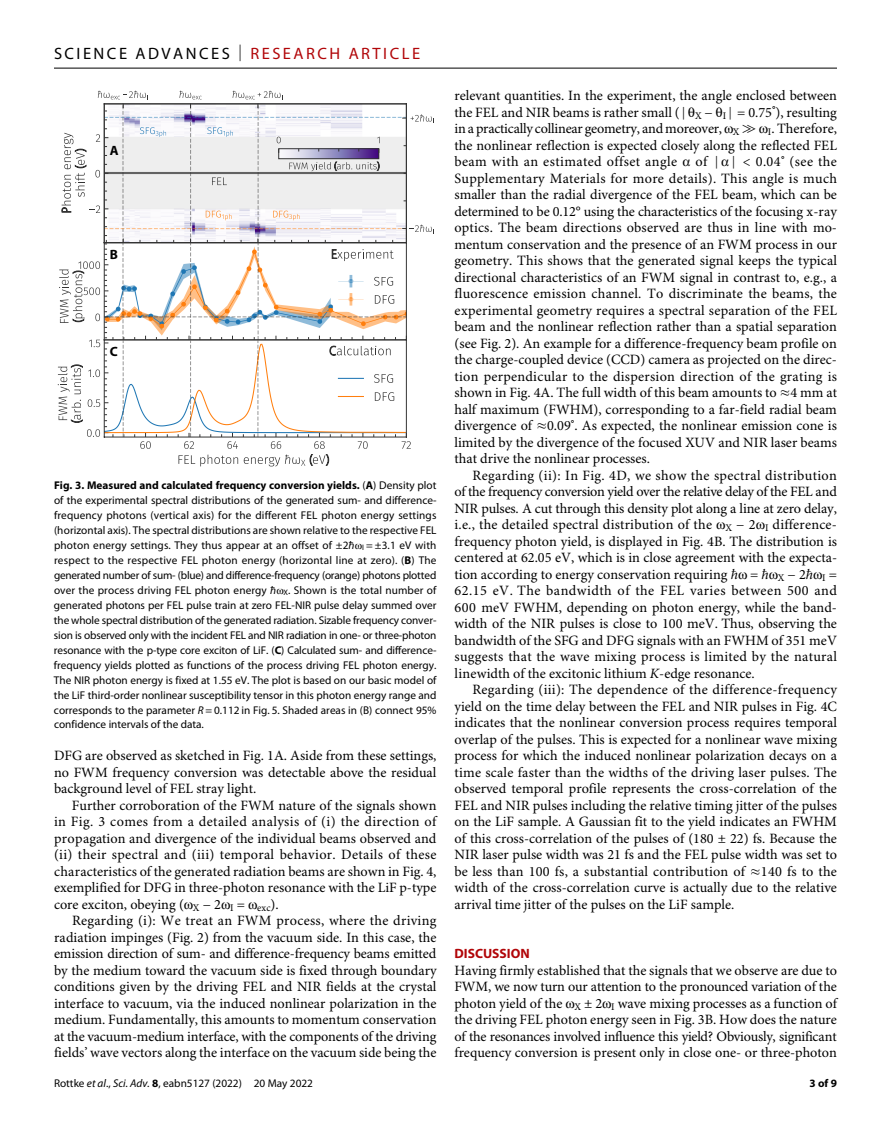
<style>
.page{position:relative;width:891px;height:1134px;background:#fff}
.page>*{position:absolute;margin:0;border:0;box-sizing:border-box;transform-origin:0 0}
.t1{font:16.5px "Myriad Pro";letter-spacing:.15em;color:#000}
.t2{font:14.25px/16.5px "Minion Pro";color:#000;text-align:justify}
.t3{font:700 13.5px "Myriad Pro";color:#b10508}
.t4{font:700 13.5px "Myriad Pro";color:#000}
.t5{font:11.25px/15px "Myriad Pro";color:#000;text-align:justify}
.t6{font:700 11.25px "Myriad Pro";color:#000}
.s1{font-weight:300}
.s2{color:#b10508}
.s3{font-weight:700}
.s4{font-style:italic}
</style>
<div class="page">
<hr style="left:54px;top:68px;width:783px;height:1px;background:#000">
<svg style="left:58px;top:91px;width:376px;height:375px"></svg>
<p class="t1" style="left:54px;top:40px;width:368px">SCIENCE ADVANCES <span class="s1">|</span> <span class="s2">RESEARCH ARTICLE</span></p>
<p class="t4" style="left:110px;top:139px;width:10px">A</p>
<p class="t4" style="left:110px;top:243px;width:10px">B</p>
<p class="t4" style="left:110px;top:340px;width:10px">C</p>
<p class="t5" style="left:54px;top:477px;width:384px"><span class="s3">Fig. 3. Measured and calculated frequency conversion yields.</span> (<span class="s3">A</span>) Density plot of the experimental spectral distributions of the generated sum- and difference&shy;frequency photons (vertical axis) for the different FEL photon energy settings (horizontal axis). The spectral distributions are shown relative to the respective FEL photon energy settings. They thus appear at an offset of ±2<span class="s4">ħ</span> <sub>I</sub> = ±3.1 eV with respect to the respective FEL photon energy (horizontal line at zero). (<span class="s3">B</span>) The generated number of sum- (blue) and difference-frequency (orange) photons plotted over the process driving FEL photon energy <span class="s4">ħ</span> <sub>X</sub>. Shown is the total number of generated photons per FEL pulse train at zero FEL-NIR pulse delay summed over the whole spectral distribution of the generated radiation. Sizable frequency conver&shy;sion is observed only with the incident FEL and NIR radiation in one- or three-photon resonance with the p-type core exciton of LiF. (<span class="s3">C</span>) Calculated sum- and difference&shy;frequency yields plotted as functions of the process driving FEL photon energy.<br>The NIR photon energy is fixed at 1.55 eV. The plot is based on our basic model of the LiF third-order nonlinear susceptibility tensor in this photon energy range and corresponds to the parameter <span class="s4">R</span> = 0.112 in Fig. 5. Shaded areas in (B) connect 95% confidence intervals of the data.</p>
<p class="t2" style="left:54px;top:749px;width:384px">DFG are observed as sketched in Fig. 1A. Aside from these settings, no FWM frequency conversion was detectable above the residual background level of FEL stray light.</p>
<p class="t2" style="left:54px;top:798px;width:384px;text-indent:18px">Further corroboration of the FWM nature of the signals shown in Fig. 3 comes from a detailed analysis of (i) the direction of propagation and divergence of the individual beams observed and (ii) their spectral and (iii) temporal behavior. Details of these characteristics of the generated radiation beams are shown in Fig. 4, exemplified for DFG in three-photon resonance with the LiF p-type core exciton, obeying ( <sub>X</sub> − 2 <sub>I</sub> = <sub>exc</sub>).</p>
<p class="t2" style="left:54px;top:914px;width:384px;text-indent:18px">Regarding (i): We treat an FWM process, where the driving radiation impinges (Fig. 2) from the vacuum side. In this case, the emission direction of sum- and difference-frequency beams emitted by the medium toward the vacuum side is fixed through boundary conditions given by the driving FEL and NIR fields at the crystal interface to vacuum, via the induced nonlinear polarization in the medium. Fundamentally, this amounts to momentum conservation at the vacuum-medium interface, with the components of the driving fields’ wave vectors along the interface on the vacuum side being the</p>
<p class="t5" style="left:54px;top:1076px;width:260px">Rottke <span class="s4">et al</span>., <span class="s4">Sci. Adv.</span> <span class="s3">8</span>, eabn5127 (2022) 20 May 2022</p>
<p class="t2" style="left:454px;top:89px;width:384px">relevant quantities. In the experiment, the angle enclosed between the FEL and NIR beams is rather small (∣❑<sub>X</sub> − ❑<sub>I</sub>∣ = 0.75<sup>∘</sup>), resulting in a practically collinear geometry, and moreover, <sub>X</sub> ≫ <sub>I</sub>. Therefore, the nonlinear reflection is expected closely along the reflected FEL beam with an estimated offset angle</p>
<p class="t2" style="left:454px;top:155px;width:384px;text-indent:241px">of ∣ ∣ &lt; 0.04<sup>∘</sup> (see the Supplementary Materials for more details). This angle is much smaller than the radial divergence of the FEL beam, which can be determined to be 0.12° using the characteristics of the focusing x-ray optics. The beam directions observed are thus in line with mo&shy;mentum conservation and the presence of an FWM process in our geometry. This shows that the generated signal keeps the typical directional characteristics of an FWM signal in contrast to, e.g., a fluorescence emission channel. To discriminate the beams, the experimental geometry requires a spectral separation of the FEL beam and the nonlinear reflection rather than a spatial separation (see Fig. 2). An example for a difference-frequency beam profile on the charge-coupled device (CCD) camera as projected on the direc&shy;tion perpendicular to the dispersion direction of the grating is shown in Fig. 4A. The full width of this beam amounts to ≈4 mm at half maximum (FWHM), corresponding to a far-field radial beam divergence of ≈0.09<sup>∘</sup>. As expected, the nonlinear emission cone is limited by the divergence of the focused XUV and NIR laser beams that drive the nonlinear processes.</p>
<p class="t2" style="left:454px;top:468px;width:384px;text-indent:18px">Regarding (ii): In Fig. 4D, we show the spectral distribution of the frequency conversion yield over the relative delay of the FEL and NIR pulses. A cut through this density plot along a line at zero delay, i.e., the detailed spectral distribution of the <sub>X</sub> − 2 <sub>I</sub> difference&shy;frequency photon yield, is displayed in Fig. 4B. The distribution is centered at 62.05 eV, which is in close agreement with the expecta&shy;tion according to energy conservation requiring <span class="s4">ħ</span> = <span class="s4">ħ</span> <sub>X</sub> − 2<span class="s4">ħ</span> <sub>I</sub> = 62.15 eV. The bandwidth of the FEL varies between 500 and 600 meV FWHM, depending on photon energy, while the band&shy;width of the NIR pulses is close to 100 meV. Thus, observing the bandwidth of the SFG and DFG signals with an FWHM of 351 meV suggests that the wave mixing process is limited by the natural linewidth of the excitonic lithium <span class="s4">K</span>-edge resonance.</p>
<p class="t2" style="left:455px;top:683px;width:384px;text-indent:18px">Regarding (iii): The dependence of the difference-frequency yield on the time delay between the FEL and NIR pulses in Fig. 4C indicates that the nonlinear conversion process requires temporal overlap of the pulses. This is expected for a nonlinear wave mixing process for which the induced nonlinear polarization decays on a time scale faster than the widths of the driving laser pulses. The observed temporal profile represents the cross-correlation of the FEL and NIR pulses including the relative timing jitter of the pulses on the LiF sample. A Gaussian fit to the yield indicates an FWHM of this cross-correlation of the pulses of (180 ± 22) fs. Because the NIR laser pulse width was 21 fs and the FEL pulse width was set to be less than 100 fs, a substantial contribution of ≈140 fs to the width of the cross-correlation curve is actually due to the relative arrival time jitter of the pulses on the LiF sample.</p>
<p class="t3" style="left:454px;top:943px;width:77px">DISCUSSION</p>
<p class="t2" style="left:454px;top:963px;width:384px">Having firmly established that the signals that we observe are due to FWM, we now turn our attention to the pronounced variation of the photon yield of the <sub>X</sub> ± 2 <sub>I</sub> wave mixing processes as a function of the driving FEL photon energy seen in Fig. 3B. How does the nature of the resonances involved influence this yield? Obviously, significant frequency conversion is present only in close one- or three-photon</p>
<p class="t6" style="left:810px;top:1074px;width:29px">3 of 9</p>
</div>
